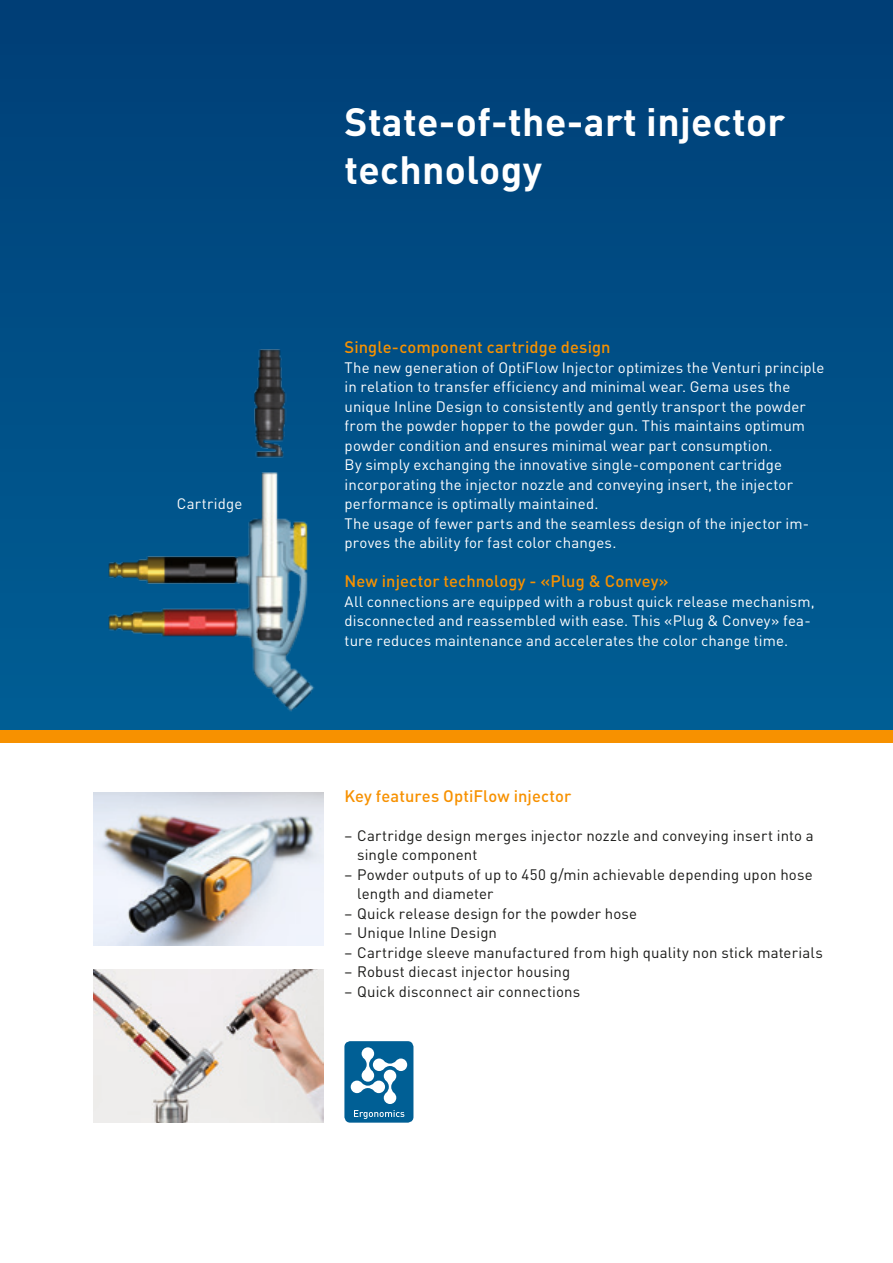
<style>
.page{position:relative;width:893px;height:1263px;background:#fff}
.page>*{position:absolute;margin:0;border:0;box-sizing:border-box;transform-origin:0 0}
.Haupttitel_Weiss_Bol{font:700 39px/48px "DIN Pro";letter-spacing:.01em;color:#fff}
.Subtitle_Orange_Medi{font:500 16.5px "DIN Pro";letter-spacing:.005em;color:#f79100}
.Copy_White_Regular_1{font:15px/19.5px "DIN Pro";letter-spacing:.01em;color:#fff}
.t1{font:15px/19.5px "DIN Pro";letter-spacing:.01em;color:#191917}
.Subtitle_Orange_Medi-2{font:15px/19.5px "DIN Pro";letter-spacing:.01em;color:#fff}
.Box_Copy_Grey_Regula{font:15px "DIN Pro";letter-spacing:.01em;color:#fdfcfc}
</style>
<div class="page">
<div style="left:0;top:0;width:893px;height:737px;background:linear-gradient(to bottom,#003e77,#005f95)"></div>
<div style="left:0;top:730px;width:893px;height:13px;background:#f79100"></div>
<img style="left:66px;top:323px;width:278px;height:407px">
<img style="left:94px;top:792px;width:229px;height:153px">
<img style="left:94px;top:969px;width:229px;height:154px">
<div style="left:344px;top:1041px;width:69px;height:82px;background:#005f95;border-radius:6px"></div>
<svg style="left:351px;top:1047px;width:56px;height:57px"></svg>
<svg style="left:354px;top:1110px;width:50px;height:9px"></svg>
<p class="Box_Copy_Grey_Regula" style="left:177px;top:492px;width:67px">Cartridge</p>
<p class="Haupttitel_Weiss_Bol" style="left:345px;top:93px;width:442px">State-of-the-art injector technology</p>
<p class="Subtitle_Orange_Medi" style="left:345px;top:334px;width:268px">Single-component cartridge design</p>
<p class="Copy_White_Regular_1" style="left:345px;top:356px;width:481px">The new generation of OptiFlow Injector optimizes the Venturi principle in relation to transfer efficiency and minimal wear. Gema uses the unique Inline Design to consistently and gently transport the powder from the powder hopper to the powder gun. This maintains optimum powder condition and ensures minimal wear part consumption.</p>
<p class="Copy_White_Regular_1" style="left:345px;top:453px;width:450px">By simply exchanging the innovative single-component cartridge incorporating the injector nozzle and conveying insert, the injector performance is optimally maintained.</p>
<p class="Copy_White_Regular_1" style="left:345px;top:512px;width:466px">The usage of fewer parts and the seamless design of the injector im&shy;proves the ability for fast color changes.</p>
<p class="Subtitle_Orange_Medi" style="left:345px;top:568px;width:326px">New injector technology - «Plug &amp; Convey»</p>
<p class="Subtitle_Orange_Medi-2" style="left:345px;top:590px;width:472px">All connections are equipped with a robust quick release mechanism, disconnected and reassembled with ease. This «Plug &amp; Convey» fea&shy;ture reduces maintenance and accelerates the color change time.</p>
<p class="Subtitle_Orange_Medi" style="left:344px;top:782px;width:229px">Key features OptiFlow injector</p>
<p class="t1" style="left:357px;top:824px;width:458px;text-indent:-13px">– Cartridge design merges injector nozzle and conveying insert into a single component</p>
<p class="t1" style="left:357px;top:863px;width:457px;text-indent:-13px">– Powder outputs of up to 450 g/min achievable depending upon hose length and diameter</p>
<p class="t1" style="left:344px;top:902px;width:294px">– Quick release design for the powder hose</p>
<p class="t1" style="left:344px;top:921px;width:154px">– Unique Inline Design</p>
<p class="t1" style="left:344px;top:941px;width:480px">– Cartridge sleeve manufactured from high quality non stick materials</p>
<p class="t1" style="left:344px;top:960px;width:227px">– Robust diecast injector housing</p>
<p class="t1" style="left:344px;top:980px;width:237px">– Quick disconnect air connections</p>
</div>
